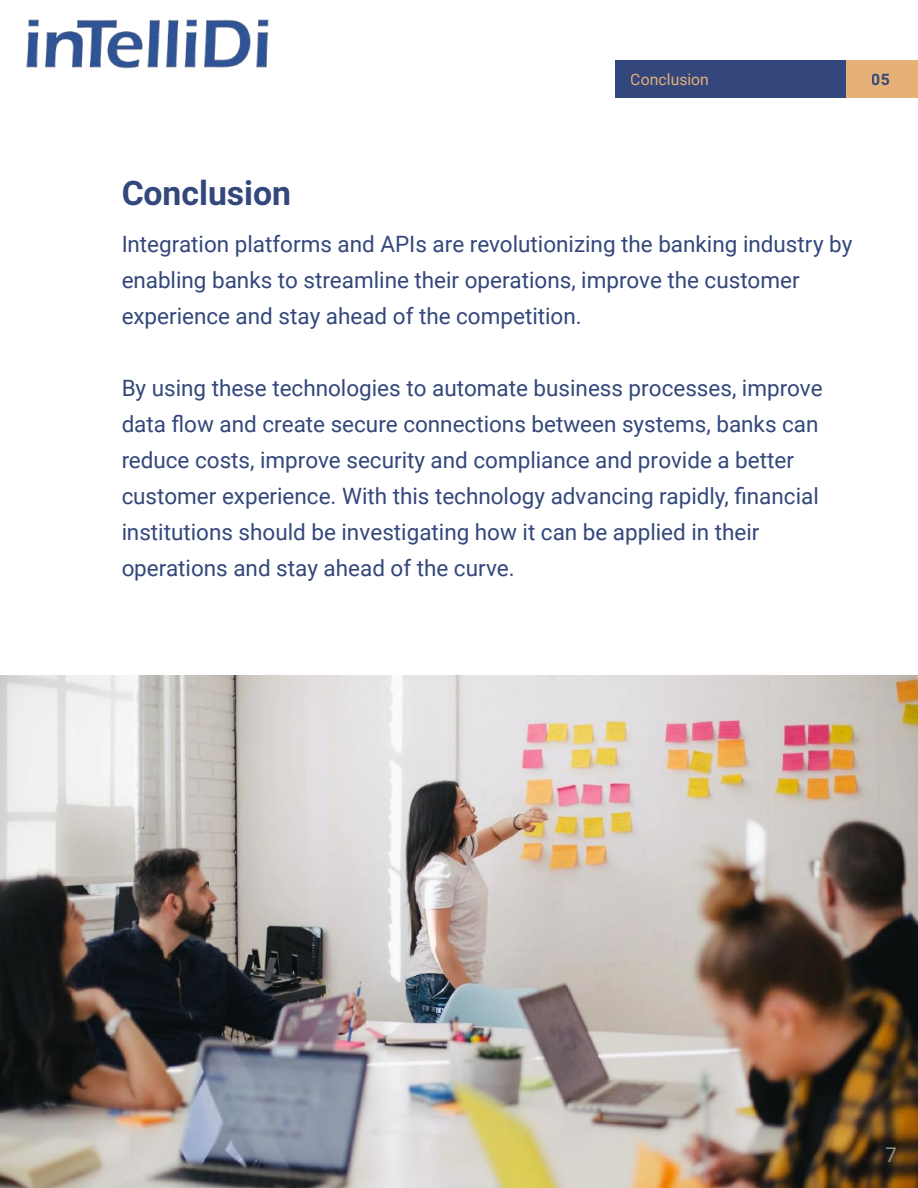
<style>
.page{position:relative;width:918px;height:1188px;background:#fff}
.page>*{position:absolute;margin:0;border:0;box-sizing:border-box;transform-origin:0 0}
.t1{font:700 33.75px "Roboto";color:#33477c}
.t2{font:22.5px/36px "Roboto";color:#33477c}
.t3{font:20.25px "Roboto";color:#8f8f8f}
.t4{font:15.75px "Roboto";color:#e5b176}
.t5{font:700 15.75px "Roboto";color:#33477c}
</style>
<div class="page">
<div style="left:615px;top:61px;width:303px;height:37px;background:#33477c"></div>
<div style="left:846px;top:61px;width:72px;height:37px;background:#e5b176"></div>
<img style="left:0;top:675px;width:918px;height:513px">
<img style="left:26px;top:19px;width:243px;height:50px">
<p class="t4" style="left:631px;top:71px;width:80px">Conclusion</p>
<p class="t5" style="left:872px;top:71px;width:20px">05</p>
<h1 class="t1" style="left:122px;top:173px;width:171px">Conclusion</h1>
<p class="t2" style="left:122px;top:226px;width:732px">Integration platforms and APIs are revolutionizing the banking industry by enabling banks to streamline their operations, improve the customer experience and stay ahead of the competition.</p>
<p class="t2" style="left:209px;top:322px;width:23px">fl</p>
<p class="t2" style="left:122px;top:370px;width:703px">By using these technologies to automate business processes, improve data</p>
<p class="t2" style="left:122px;top:406px;width:699px;text-indent:63px">ow and create secure connections between systems, banks can reduce costs, improve security and compliance and provide a better customer experience. With this technology advancing rapidly, nancial institutions should be investigating how it can be applied in their operations and stay ahead of the curve.</p>
<p class="t3" style="left:885px;top:1143px;width:13px">7</p>
</div>
